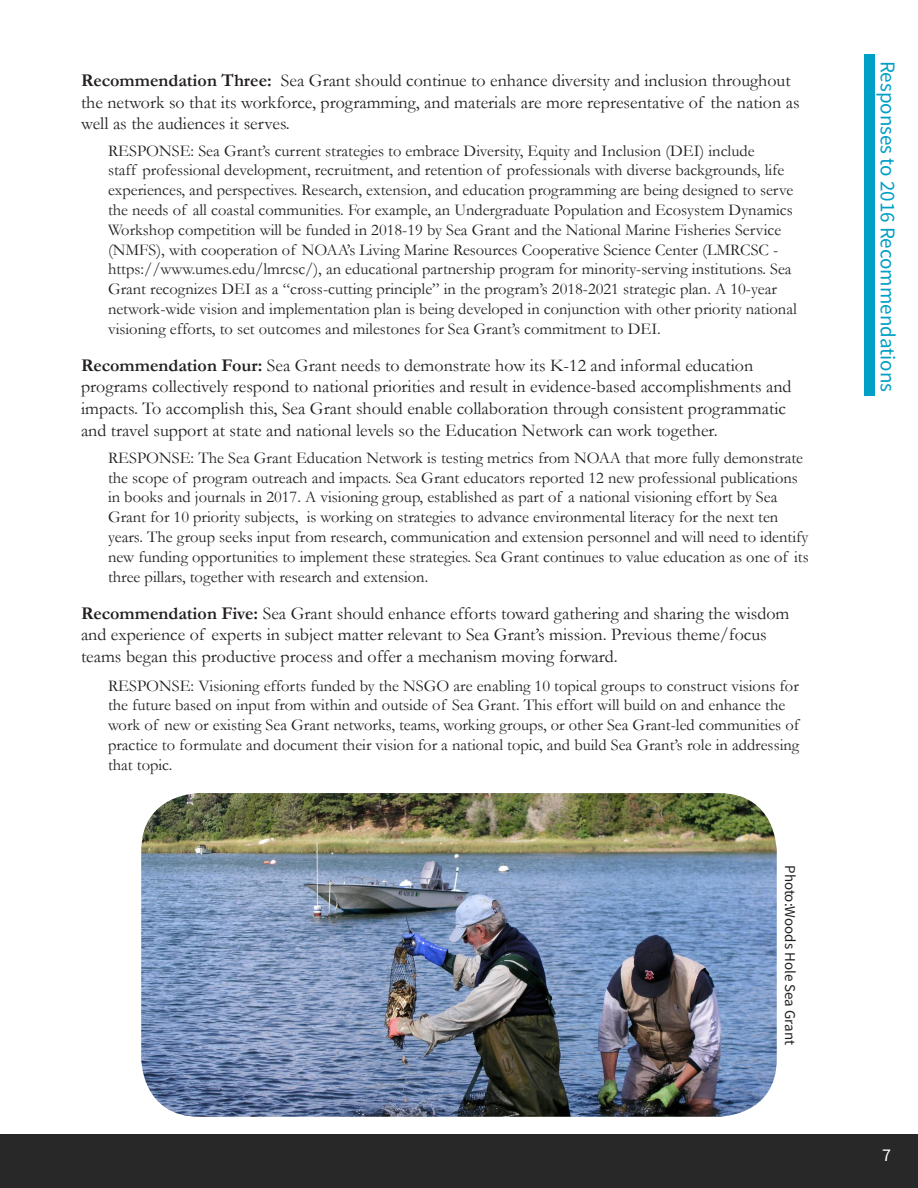
<style>
.page{position:relative;width:918px;height:1188px;background:#fff}
.page>*{position:absolute;margin:0;border:0;box-sizing:border-box;transform-origin:0 0}
.t1{font:21px "Source Sans Pro";color:#00a0c6}
.t2{font:18px/21.6px "Garamond";color:#231f20}
.t3{font:18px "Source Sans Pro";color:#fff}
.t4{font:16.5px/19.8px "Garamond";color:#231f20}
.t5{font:15px "Source Sans Pro";color:#231f20}
.s1{font-weight:700}
</style>
<div class="page">
<div style="left:0;top:1134px;width:918px;height:54px;background:#282828"></div>
<div style="left:864px;top:54px;width:11px;height:342px;background:#00a0c6"></div>
<img style="left:141px;top:793px;width:636px;height:324px">
<p class="t2" style="left:81px;top:69px;width:720px"><span class="s1">Recommendation Three:</span> Sea Grant should continue to enhance diversity and inclusion throughout the network so that its workforce, programming, and materials are more representative of the nation as well as the audiences it serves.</p>
<p class="t4" style="left:108px;top:140px;width:690px">RESPONSE: Sea Grant’s current strategies to embrace Diversity, Equity and Inclusion (DEI) include<br>staff professional development, recruitment, and retention of professionals with diverse backgrounds, life experiences, and perspectives. Research, extension, and education programming are being designed to serve the needs of all coastal communities. For example, an Undergraduate Population and Ecosystem Dynamics Workshop competition will be funded in 2018-19 by Sea Grant and the National Marine Fisheries Service (NMFS), with cooperation of NOAA’s Living Marine Resources Cooperative Science Center (LMRCSC - https://www.umes.edu/lmrcsc/), an educational partnership program for minority-serving institutions. Sea Grant recognizes DEI as a “cross-cutting principle” in the program’s 2018-2021 strategic plan. A 10-year network-wide vision and implementation plan is being developed in conjunction with other priority national visioning efforts, to set outcomes and milestones for Sea Grant’s commitment to DEI.</p>
<p class="t2" style="left:81px;top:354px;width:712px"><span class="s1">Recommendation Four:</span> Sea Grant needs to demonstrate how its K-12 and informal education programs collectively respond to national priorities and result in evidence-based accomplishments and impacts. To accomplish this, Sea Grant should enable collaboration through consistent programmatic and travel support at state and national levels so the Education Network can work together.</p>
<p class="t4" style="left:108px;top:447px;width:702px">RESPONSE: The Sea Grant Education Network is testing metrics from NOAA that more fully demonstrate the scope of program outreach and impacts. Sea Grant educators reported 12 new professional publications in books and journals in 2017. A visioning group, established as part of a national visioning effort by Sea Grant for 10 priority subjects, is working on strategies to advance environmental literacy for the next ten years. The group seeks input from research, communication and extension personnel and will need to identify new funding opportunities to implement these strategies. Sea Grant continues to value education as one of its three pillars, together with research and extension.</p>
<p class="t2" style="left:81px;top:602px;width:710px"><span class="s1">Recommendation Five:</span> Sea Grant should enhance efforts toward gathering and sharing the wisdom and experience of experts in subject matter relevant to Sea Grant’s mission. Previous theme/focus teams began this productive process and offer a mechanism moving forward.</p>
<p class="t4" style="left:108px;top:675px;width:693px">RESPONSE: Visioning efforts funded by the NSGO are enabling 10 topical groups to construct visions for the future based on input from within and outside of Sea Grant. This effort will build on and enhance the work of new or existing Sea Grant networks, teams, working groups, or other Sea Grant-led communities of practice to formulate and document their vision for a national topic, and build Sea Grant’s role in addressing that topic.</p>
<p class="t5" style="left:800px;top:865px;width:181px;rotate:90deg">Photo:Woods Hole Sea Grant</p>
<p class="t1" style="left:901px;top:61px;width:333px;rotate:90deg">Responses to 2016 Recommendations</p>
<p class="t3" style="left:882px;top:1144px;width:10px">7</p>
</div>
